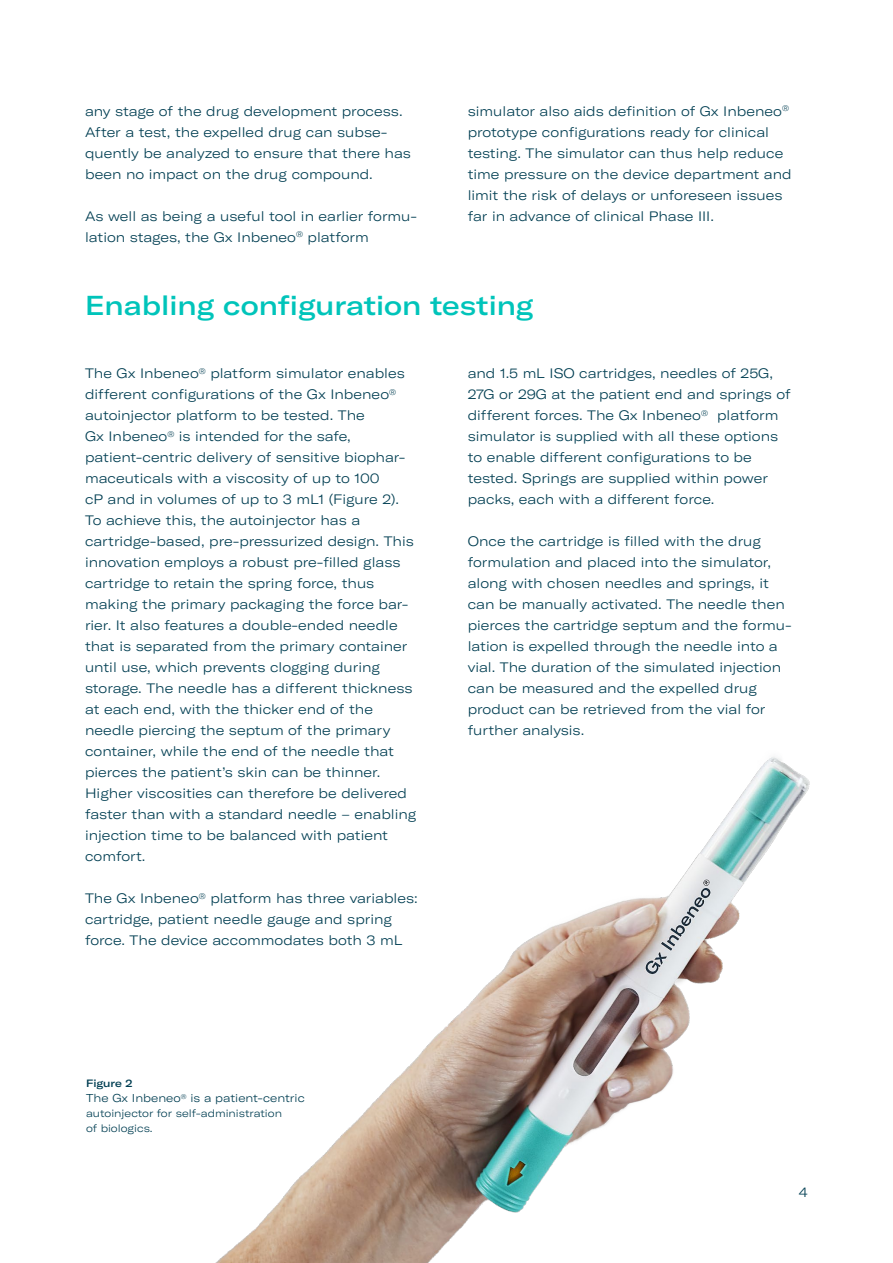
<style>
.page{position:relative;width:893px;height:1263px;background:#fff}
.page>*{position:absolute;margin:0;border:0;box-sizing:border-box;transform-origin:0 0}
.t1{font:500 expanded 27px "GT America";color:#00c4ba}
.t2{font:300 expanded 13.5px/21px "GT America";color:#003e52}
.t3{font:300 expanded 11.25px "GT America";color:#003e52}
.t4{font:300 expanded 10.5px/15px "GT America";color:#003e52}
.t5{font:500 expanded 10.5px "GT America";color:#003e52}
</style>
<div class="page">
<img style="left:215px;top:757px;width:595px;height:506px">
<p class="t2" style="left:85px;top:100px;width:327px">any stage of the drug development process.<br>After a test, the expelled drug can subse&shy;quently be analyzed to ensure that there has been no impact on the drug compound.</p>
<p class="t2" style="left:85px;top:205px;width:334px">As well as being a useful tool in earlier formu&shy;lation stages, the Gx Inbeneo<sup>®</sup> platform</p>
<p class="t2" style="left:468px;top:100px;width:325px">simulator also aids definition of Gx Inbeneo<sup>® </sup>prototype configurations ready for clinical testing. The simulator can thus help reduce time pressure on the device department and limit the risk of delays or unforeseen issues far in advance of clinical Phase III.</p>
<h1 class="t1" style="left:85px;top:289px;width:450px">Enabling configuration testing</h1>
<p class="t2" style="left:85px;top:363px;width:333px">The Gx Inbeneo<sup>®</sup> platform simulator enables different configurations of the Gx Inbeneo<sup>® </sup>autoinjector platform to be tested. The<br>Gx Inbeneo<sup>®</sup> is intended for the safe, patient-centric delivery of sensitive biophar&shy;maceuticals with a viscosity of up to 100<br>cP and in volumes of up to 3 mL1 (Figure 2).<br>To achieve this, the autoinjector has a cartridge-based, pre-pressurized design. This innovation employs a robust pre-filled glass cartridge to retain the spring force, thus making the primary packaging the force bar&shy;rier. It also features a double-ended needle that is separated from the primary container until use, which prevents clogging during storage. The needle has a different thickness at each end, with the thicker end of the needle piercing the septum of the primary container, while the end of the needle that pierces the patient’s skin can be thinner.<br>Higher viscosities can therefore be delivered faster than with a standard needle – enabling injection time to be balanced with patient comfort.</p>
<p class="t2" style="left:85px;top:888px;width:334px">The Gx Inbeneo<sup>®</sup> platform has three variables: cartridge, patient needle gauge and spring force. The device accommodates both 3 mL</p>
<p class="t2" style="left:468px;top:363px;width:325px">and 1.5 mL ISO cartridges, needles of 25G, 27G or 29G at the patient end and springs of different forces. The Gx Inbeneo<sup>®</sup> platform simulator is supplied with all these options to enable different configurations to be tested. Springs are supplied within power packs, each with a different force.</p>
<p class="t2" style="left:468px;top:531px;width:326px">Once the cartridge is filled with the drug formulation and placed into the simulator, along with chosen needles and springs, it can be manually activated. The needle then pierces the cartridge septum and the formu&shy;lation is expelled through the needle into a vial. The duration of the simulated injection can be measured and the expelled drug product can be retrieved from the vial for further analysis.</p>
<p class="t5" style="left:86px;top:1076px;width:48px">Figure 2</p>
<p class="t3" style="left:86px;top:1092px;width:220px">The Gx Inbeneo<sup>®</sup> is a patient-centric</p>
<p class="t4" style="left:86px;top:1106px;width:197px">autoinjector for self-administration of biologics.</p>
<p class="t2" style="left:799px;top:1182px;width:10px">4</p>
</div>
